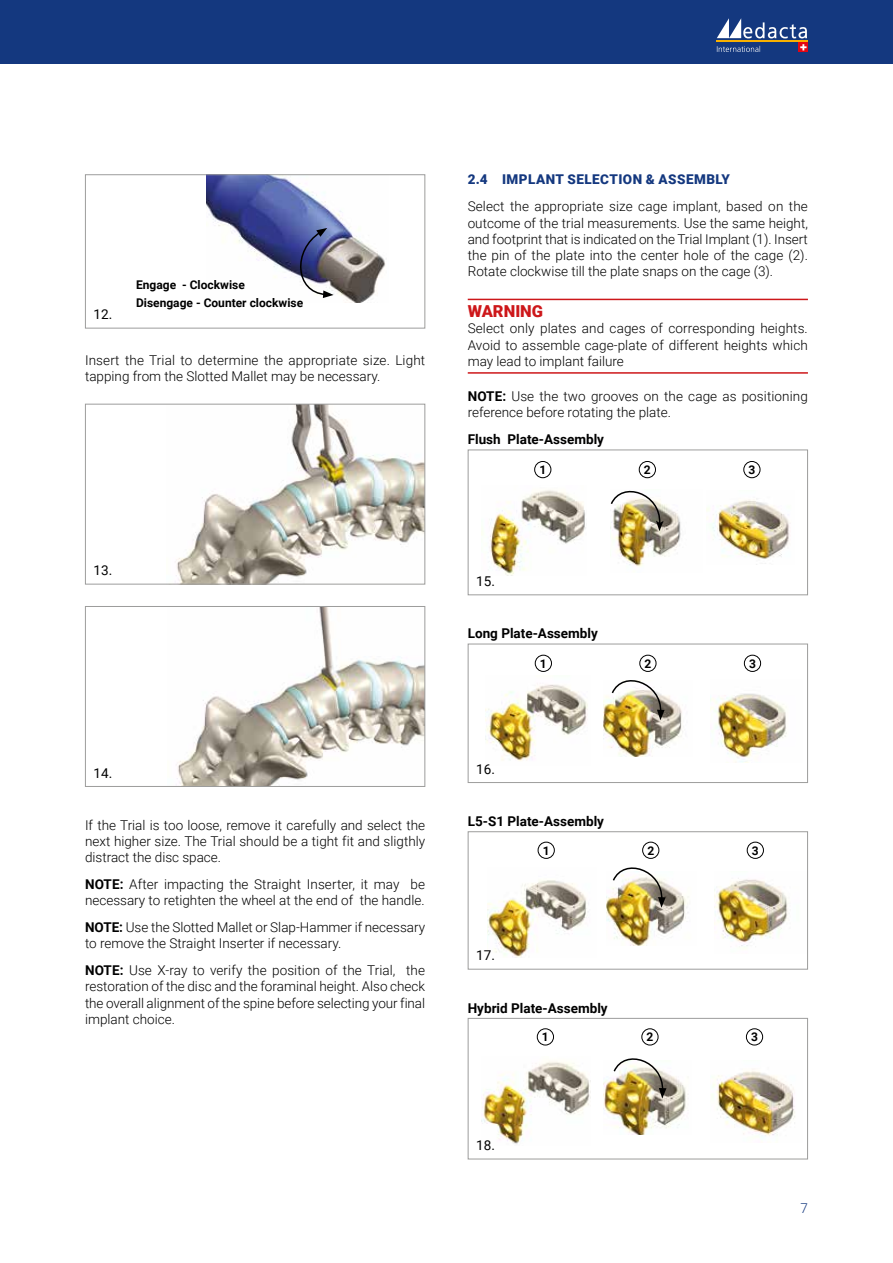
<style>
.page{position:relative;width:893px;height:1263px;background:#fff}
.page>*{position:absolute;margin:0;border:0;box-sizing:border-box;transform-origin:0 0}
.t1{font:900 16.5px "Roboto";color:#cd171a}
.t2{font:300 13.5px/16.2px "Roboto";color:#000}
.t3{font:700 13.5px "Roboto";color:#000}
.t4{font:900 13.5px "Roboto";letter-spacing:.035em;color:#14387f}
.t5{font:13.5px "Roboto";color:#000}
.t6{font:300 13.5px "Roboto";color:#14387f}
.t7{font:700 12px/18px "Roboto";color:#000}
.s1{font-weight:700}
</style>
<div class="page">
<div style="left:0;top:0;width:893px;height:64px;background:#14387f"></div>
<hr style="left:716px;top:40px;width:92px;height:1px;background:#f9b000">
<svg style="left:717px;top:18px;width:90px;height:20px"></svg>
<svg style="left:799px;top:43px;width:9px;height:9px"></svg>
<svg style="left:800px;top:44px;width:6px;height:6px"></svg>
<svg style="left:717px;top:46px;width:43px;height:6px"></svg>
<img style="left:206px;top:176px;width:179px;height:126px">
<svg style="left:292px;top:228px;width:42px;height:70px"></svg>
<div style="left:85px;top:174px;width:340px;height:154px;border:1px solid #9d9d9c"></div>
<img style="left:175px;top:406px;width:248px;height:176px">
<div style="left:85px;top:404px;width:340px;height:180px;border:1px solid #9d9d9c"></div>
<img style="left:176px;top:608px;width:247px;height:177px">
<div style="left:85px;top:606px;width:340px;height:181px;border:1px solid #9d9d9c"></div>
<hr style="left:468px;top:299px;width:340px;height:1px;background:#cd171a">
<hr style="left:468px;top:372px;width:340px;height:2px;background:#cd171a">
<img style="left:481px;top:490px;width:105px;height:85px">
<img style="left:612px;top:504px;width:69px;height:63px">
<img style="left:706px;top:498px;width:83px;height:66px">
<div style="left:534px;top:461px;width:17px;height:17px;border:1px solid #000;border-radius:50%"></div>
<div style="left:639px;top:461px;width:17px;height:17px;border:1px solid #000;border-radius:50%"></div>
<div style="left:743px;top:461px;width:17px;height:17px;border:1px solid #000;border-radius:50%"></div>
<img style="left:610px;top:490px;width:54px;height:41px">
<div style="left:468px;top:450px;width:340px;height:145px;border:1px solid #9d9d9c"></div>
<img style="left:486px;top:684px;width:102px;height:77px">
<img style="left:711px;top:693px;width:76px;height:69px">
<img style="left:603px;top:696px;width:80px;height:61px">
<img style="left:610px;top:669px;width:55px;height:51px">
<div style="left:535px;top:655px;width:17px;height:17px;border:1px solid #000;border-radius:50%"></div>
<div style="left:640px;top:655px;width:16px;height:16px;background:#fff;border-radius:50%"></div>
<div style="left:639px;top:655px;width:17px;height:17px;border:1px solid #000;border-radius:50%"></div>
<div style="left:744px;top:655px;width:17px;height:17px;border:1px solid #000;border-radius:50%"></div>
<div style="left:468px;top:644px;width:340px;height:139px;border:1px solid #9d9d9c"></div>
<div style="left:538px;top:842px;width:17px;height:17px;border:1px solid #000;border-radius:50%"></div>
<div style="left:642px;top:842px;width:17px;height:17px;border:1px solid #000;border-radius:50%"></div>
<div style="left:747px;top:842px;width:17px;height:17px;border:1px solid #000;border-radius:50%"></div>
<img style="left:488px;top:880px;width:101px;height:77px">
<img style="left:715px;top:878px;width:73px;height:71px">
<img style="left:606px;top:883px;width:83px;height:63px">
<img style="left:611px;top:857px;width:55px;height:51px">
<div style="left:468px;top:831px;width:340px;height:138px;border:1px solid #9d9d9c"></div>
<div style="left:537px;top:1028px;width:17px;height:17px;border:1px solid #000;border-radius:50%"></div>
<div style="left:641px;top:1028px;width:17px;height:17px;border:1px solid #000;border-radius:50%"></div>
<div style="left:746px;top:1028px;width:17px;height:17px;border:1px solid #000;border-radius:50%"></div>
<img style="left:482px;top:1061px;width:108px;height:83px">
<img style="left:711px;top:1069px;width:84px;height:70px">
<img style="left:604px;top:1073px;width:82px;height:62px">
<img style="left:612px;top:1058px;width:54px;height:40px">
<div style="left:468px;top:1018px;width:340px;height:141px;border:1px solid #9d9d9c"></div>
<p class="t7" style="left:136px;top:276px;width:169px">Engage - Clockwise<br>Disengage - Counter clockwise</p>
<p class="t5" style="left:94px;top:305px;width:20px">12.</p>
<p class="t2" style="left:85px;top:352px;width:342px">Insert the Trial to determine the appropriate size. Light tapping from the Slotted Mallet may be necessary.</p>
<p class="t5" style="left:94px;top:561px;width:20px">13.</p>
<p class="t5" style="left:94px;top:763px;width:20px">14.</p>
<p class="t2" style="left:85px;top:816px;width:342px;text-align:justify">If the Trial is too loose, remove it carefully and select the next higher size. The Trial should be a tight fit and sligthly distract the disc space.</p>
<p class="t2" style="left:85px;top:876px;width:342px"><span class="s1">NOTE:</span> After impacting the Straight Inserter, it may be necessary to retighten the wheel at the end of the handle.</p>
<p class="t2" style="left:85px;top:919px;width:342px"><span class="s1">NOTE:</span> Use the Slotted Mallet or Slap-Hammer if necessary to remove the Straight Inserter if necessary.</p>
<p class="t2" style="left:85px;top:962px;width:342px;text-align:justify"><span class="s1">NOTE:</span> Use X-ray to verify the position of the Trial, the restoration of the disc and the foraminal height. Also check the overall alignment of the spine before selecting your final implant choice.</p>
<p class="t4" style="left:468px;top:170px;width:263px">2.4 IMPLANT SELECTION &amp; ASSEMBLY</p>
<p class="t2" style="left:468px;top:198px;width:342px;text-align:justify">Select the appropriate size cage implant, based on the outcome of the trial measurements. Use the same height, and footprint that is indicated on the Trial Implant (1). Insert the pin of the plate into the center hole of the cage (2).<br>Rotate clockwise till the plate snaps on the cage (3).</p>
<p class="t1" style="left:468px;top:300px;width:77px">WARNING</p>
<p class="t2" style="left:468px;top:320px;width:342px;text-align:justify">Select only plates and cages of corresponding heights.<br>Avoid to assemble cage-plate of different heights which may lead to implant failure</p>
<p class="t2" style="left:468px;top:388px;width:342px"><span class="s1">NOTE:</span> Use the two grooves on the cage as positioning reference before rotating the plate.</p>
<p class="t3" style="left:468px;top:430px;width:138px">Flush Plate-Assembly</p>
<p class="t7" style="left:539px;top:460px;width:8px">1</p>
<p class="t7" style="left:644px;top:460px;width:8px">2</p>
<p class="t7" style="left:748px;top:460px;width:8px">3</p>
<p class="t5" style="left:476px;top:572px;width:20px">15.</p>
<p class="t3" style="left:468px;top:624px;width:132px">Long Plate-Assembly</p>
<p class="t7" style="left:540px;top:654px;width:8px">1</p>
<p class="t7" style="left:644px;top:654px;width:8px">2</p>
<p class="t7" style="left:749px;top:654px;width:8px">3</p>
<p class="t5" style="left:476px;top:759px;width:20px">16.</p>
<p class="t3" style="left:468px;top:812px;width:138px">L5-S1 Plate-Assembly</p>
<p class="t7" style="left:543px;top:841px;width:8px">1</p>
<p class="t7" style="left:647px;top:841px;width:8px">2</p>
<p class="t7" style="left:752px;top:841px;width:8px">3</p>
<p class="t5" style="left:476px;top:946px;width:20px">17.</p>
<p class="t3" style="left:468px;top:998px;width:141px">Hybrid Plate-Assembly</p>
<p class="t7" style="left:542px;top:1028px;width:8px">1</p>
<p class="t7" style="left:646px;top:1028px;width:8px">2</p>
<p class="t7" style="left:751px;top:1028px;width:8px">3</p>
<p class="t5" style="left:476px;top:1136px;width:20px">18.</p>
<p class="t6" style="left:800px;top:1198px;width:9px">7</p>
</div>
